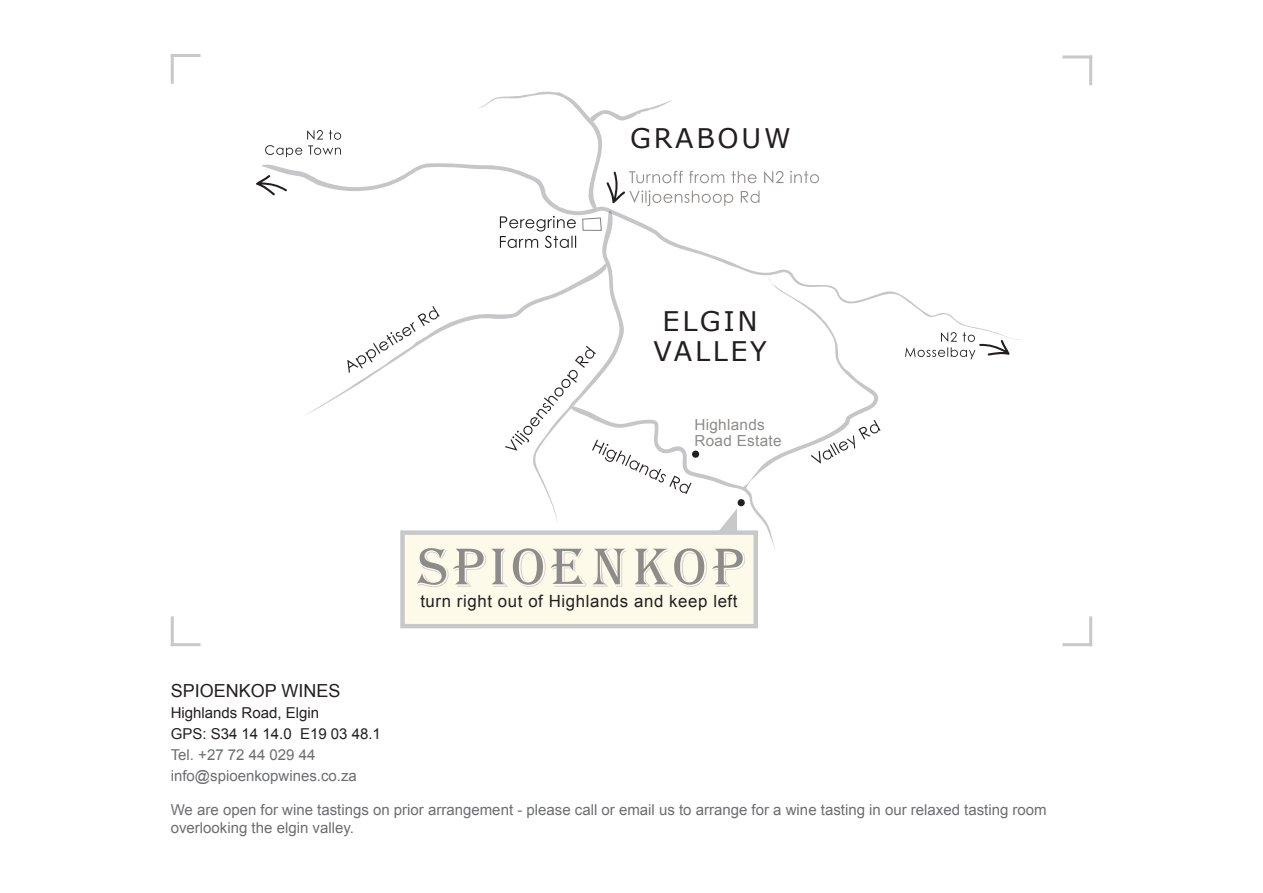
<style>
.page{position:relative;width:1263px;height:893px;background:#fff}
.page>*{position:absolute;margin:0;border:0;box-sizing:border-box;transform-origin:0 0}
.t1{font:27px/30px "Verdana";letter-spacing:.1em;color:#231f20;text-align:center}
.t2{font:18px "Arial";color:#231f20}
.t3{font:16.8px "Arial";letter-spacing:.035em;color:#231f20}
.t4{font:15.3px/15.3px "Arial";letter-spacing:.02em;color:#8e8c8a}
.t5{font:15px/21px "Arial";color:#6c6d70}
.t6{font:15px "Arial";color:#231f20}
</style>
<div class="page">
<svg style="left:262px;top:92px;width:759px;height:248px"></svg>
<svg style="left:304px;top:211px;width:574px;height:338px"></svg>
<svg style="left:265px;top:130px;width:76px;height:27px"></svg>
<svg style="left:347px;top:306px;width:93px;height:67px"></svg>
<svg style="left:500px;top:216px;width:76px;height:32px"></svg>
<svg style="left:582px;top:217px;width:20px;height:14px"></svg>
<svg style="left:811px;top:420px;width:69px;height:44px"></svg>
<svg style="left:905px;top:332px;width:105px;height:27px"></svg>
<svg style="left:256px;top:174px;width:32px;height:22px"></svg>
<div style="left:400px;top:530px;width:358px;height:98px;background:#fefae9;border:4px solid #c7c8ca"></div>
<svg style="left:634px;top:548px;width:111px;height:39px"></svg>
<svg style="left:417px;top:548px;width:209px;height:39px"></svg>
<hr style="left:171px;top:54px;width:30px;height:3px;background:#c7c8ca">
<hr style="left:171px;top:54px;width:3px;height:30px;background:#c7c8ca">
<hr style="left:171px;top:616px;width:3px;height:30px;background:#c7c8ca">
<hr style="left:171px;top:643px;width:30px;height:3px;background:#c7c8ca">
<hr style="left:1062px;top:643px;width:30px;height:3px;background:#c7c8ca">
<hr style="left:1089px;top:616px;width:3px;height:30px;background:#c7c8ca">
<hr style="left:1089px;top:56px;width:3px;height:29px;background:#c7c8ca">
<hr style="left:1062px;top:55px;width:30px;height:3px;background:#c7c8ca">
<svg style="left:505px;top:346px;width:193px;height:148px"></svg>
<div style="left:692px;top:451px;width:7px;height:7px;border:2px solid #231f20;border-radius:50%"></div>
<svg style="left:717px;top:500px;width:27px;height:33px"></svg>
<div style="left:738px;top:499px;width:7px;height:7px;border:2px solid #231f20;border-radius:50%"></div>
<svg style="left:606px;top:171px;width:213px;height:35px"></svg>
<p class="t1" style="left:630px;top:124px;width:162px">GRABOUW</p>
<p class="t1" style="left:653px;top:307px;width:115px">ELGIN<br>VALLEY</p>
<p class="t4" style="left:694px;top:418px;width:89px">Highlands<br>Road Estate</p>
<p class="t3" style="left:420px;top:590px;width:319px">turn right out of Highlands and keep left</p>
<p class="t2" style="left:171px;top:679px;width:171px">SPIOENKOP WINES</p>
<p class="t6" style="left:171px;top:703px;width:150px">Highlands Road, Elgin</p>
<p class="t6" style="left:171px;top:724px;width:212px">GPS: S34 14 14.0 E19 03 48.1</p>
<p class="t5" style="left:171px;top:744px;width:188px">Tel. +27 72 44 029 44 info@spioenkopwines.co.za</p>
<p class="t5" style="left:171px;top:800px;width:877px;line-height:18px">We are open for wine tastings on prior arrangement - please call or email us to arrange for a wine tasting in our relaxed tasting room overlooking the elgin valley.</p>
</div>
